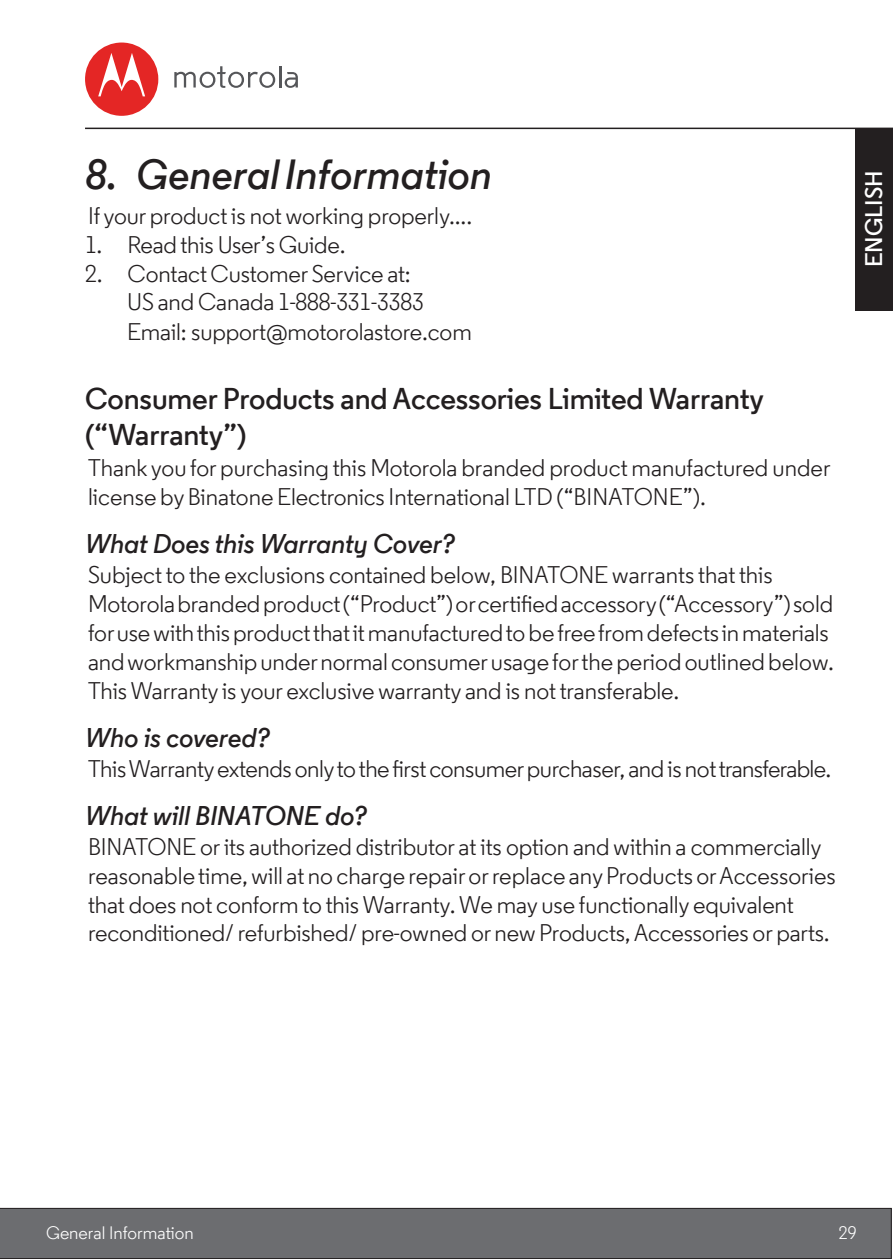
<style>
.page{position:relative;width:893px;height:1259px;background:#fff}
.page>*{position:absolute;margin:0;border:0;box-sizing:border-box;transform-origin:0 0}
.t1{font:italic 600 42px "Moto Sans";color:#231f20}
.t2{font:600 30px/36px "Moto Sans";letter-spacing:-.005em;color:#231f20}
.t3{font:italic 600 27px "Moto Sans";letter-spacing:-.005em;color:#231f20}
.t4{font:24px/28.8px "Moto Sans";letter-spacing:-.005em;color:#231f20}
.t5{font:600 24px "Moto Sans";color:#fff}
.t6{font:18px "Moto Sans";color:#fff}
</style>
<div class="page">
<hr style="left:85px;top:128px;width:808px;height:1px;background:#231f20">
<div style="left:0;top:1208px;width:891px;height:50px;background:#6c6d70"></div>
<div style="left:0;top:1208px;width:892px;height:51px;border:1px solid #231f20"></div>
<div style="left:855px;top:128px;width:38px;height:182px;background:#231f20"></div>
<svg style="left:285px;top:72px;width:13px;height:16px"></svg>
<hr style="left:279px;top:66px;width:2px;height:21px;background:#555659">
<svg style="left:174px;top:66px;width:101px;height:22px"></svg>
<svg style="left:85px;top:43px;width:73px;height:73px"></svg>
<h1 class="t1" style="left:85px;top:148px;width:408px">8. General Information</h1>
<p class="t4" style="left:88px;top:201px;width:386px">If your product is not working properly....</p>
<p class="t4" style="left:85px;top:230px;width:262px">1. Read this User’s Guide.</p>
<p class="t4" style="left:127px;top:259px;width:346px;text-indent:-42px">2. Contact Customer Service at:<br>US and Canada 1-888-331-3383<br>Email: support@motorolastore.com</p>
<p class="t2" style="left:85px;top:381px;width:680px">Consumer Products and Accessories Limited Warranty (“Warranty”)</p>
<p class="t4" style="left:88px;top:453px;width:744px">Thank you for purchasing this Motorola branded product manufactured under license by Binatone Electronics International LTD (“BINATONE”).</p>
<p class="t3" style="left:85px;top:527px;width:371px">What Does this Warranty Cover?</p>
<p class="t4" style="left:88px;top:560px;width:747px">Subject to the exclusions contained below, BINATONE warrants that this Motorola branded product (“Product”) or certified accessory (“Accessory”) sold for use with this product that it manufactured to be free from defects in materials and workmanship under normal consumer usage for the period outlined below.<br>This Warranty is your exclusive warranty and is not transferable.</p>
<p class="t3" style="left:85px;top:721px;width:186px">Who is covered?</p>
<p class="t4" style="left:88px;top:754px;width:745px">This Warranty extends only to the first consumer purchaser, and is not transferable.</p>
<p class="t3" style="left:85px;top:799px;width:283px">What will BINATONE do?</p>
<p class="t4" style="left:88px;top:832px;width:749px">BINATONE or its authorized distributor at its option and within a commercially reasonable time, will at no charge repair or replace any Products or Accessories that does not conform to this Warranty. We may use functionally equivalent reconditioned/ refurbished/ pre-owned or new Products, Accessories or parts.</p>
<p class="t5" style="left:859px;top:267px;width:98px;rotate:-90deg">ENGLISH</p>
<p class="t6" style="left:46px;top:1221px;width:149px">General Information</p>
<p class="t6" style="left:839px;top:1222px;width:19px">29</p>
</div>
